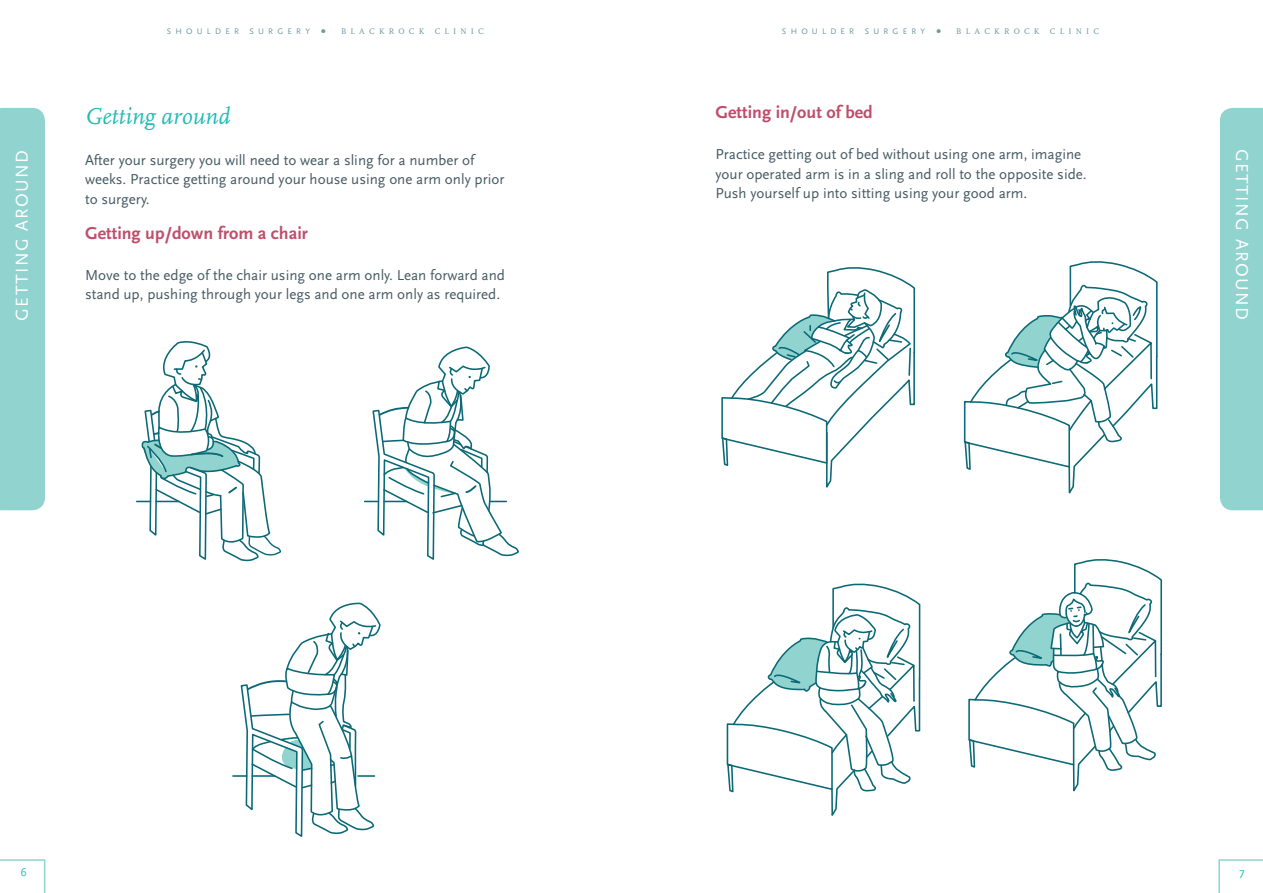
<style>
.page{position:relative;width:1263px;height:893px;background:#fff}
.page>*{position:absolute;margin:0;border:0;box-sizing:border-box;transform-origin:0 0}
.iBC46_title_header_1{font:italic 24px "Scala";color:#22bcb5}
.fBC56_subheader_12_1{font:700 18px "Scala Sans";color:#be4f6c}
.sBC56_page_sider_12{font:18px "Scala Sans";letter-spacing:.08em;color:#fff}
.fBC56_bodytext_10_13{font:15px/19.5px "Scala Sans";color:#465a64}
.t1{font:12px "Scala Sans";color:#22bcb5}
.t2{font:8.4px "Scala Sans";letter-spacing:.5em;color:#6f98a5}
.t3{font:8.4px "Scala";letter-spacing:.5em;color:#6f98a5}
.s1{font-family:"Scala";font-size:16.8px}
</style>
<div class="page">
<svg style="left:1218px;top:859px;width:45px;height:34px"></svg>
<svg style="left:0;top:859px;width:45px;height:34px"></svg>
<div style="left:0;top:108px;width:45px;height:402px;background:#90d3cf"></div>
<div style="left:1220px;top:108px;width:43px;height:402px;background:#90d3cf"></div>
<svg style="left:721px;top:267px;width:195px;height:221px"></svg>
<svg style="left:726px;top:583px;width:195px;height:233px"></svg>
<svg style="left:968px;top:559px;width:195px;height:233px"></svg>
<svg style="left:963px;top:261px;width:195px;height:233px"></svg>
<svg style="left:137px;top:341px;width:382px;height:496px"></svg>
<p class="sBC56_page_sider_12" style="left:12px;top:321px;width:172px;rotate:-90deg">GETTING AROUND</p>
<p class="t2" style="left:167px;top:26px;width:74px">SHOULDER</p>
<p class="t2" style="left:249px;top:26px;width:78px">SURGERY <span class="s1">•</span></p>
<p class="t3" style="left:341px;top:26px;width:144px">BLACKROCK CLINIC</p>
<p class="t2" style="left:782px;top:26px;width:74px">SHOULDER</p>
<p class="t2" style="left:865px;top:26px;width:78px">SURGERY <span class="s1">•</span></p>
<p class="t3" style="left:956px;top:26px;width:144px">BLACKROCK CLINIC</p>
<p class="iBC46_title_header_1" style="left:85px;top:104px;width:147px">Getting around</p>
<p class="fBC56_bodytext_10_13" style="left:85px;top:151px;width:421px">After your surgery you will need to wear a sling for a number of weeks. Practice getting around your house using one arm only prior to surgery.</p>
<p class="fBC56_subheader_12_1" style="left:85px;top:224px;width:224px">Getting up/down from a chair</p>
<p class="fBC56_bodytext_10_13" style="left:85px;top:266px;width:421px">Move to the edge of the chair using one arm only. Lean forward and stand up, pushing through your legs and one arm only as required.</p>
<p class="fBC56_subheader_12_1" style="left:715px;top:103px;width:159px">Getting in/out of bed</p>
<p class="fBC56_bodytext_10_13" style="left:715px;top:145px;width:373px">Practice getting out of bed without using one arm, imagine your operated arm is in a sling and roll to the opposite side.<br>Push yourself up into sitting using your good arm.</p>
<p class="sBC56_page_sider_12" style="left:1252px;top:149px;width:172px;rotate:90deg">GETTING AROUND</p>
<p class="t1" style="left:20px;top:866px;width:8px">6</p>
<p class="t1" style="left:1239px;top:866px;width:7px">7</p>
</div>
